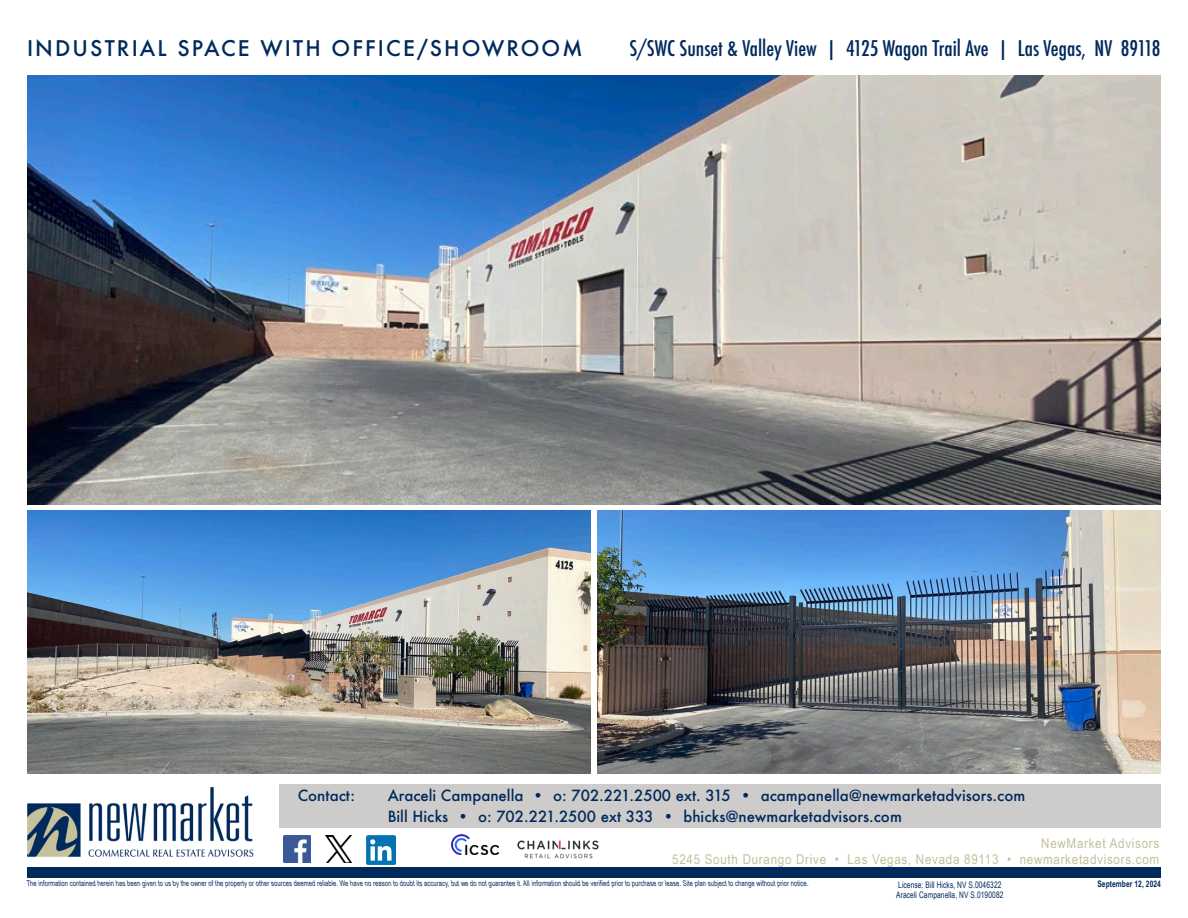
<style>
.page{position:relative;width:1188px;height:918px;background:#fff}
.page>*{position:absolute;margin:0;border:0;box-sizing:border-box;transform-origin:0 0}
.t1{font:500 condensed 21px "Futura";color:#00295c}
.t2{font:500 21px "Futura";letter-spacing:.1em;color:#00295c}
.t3{font:500 15px "Futura";color:#00295c}
.t4{font:13.5px "Arial Narrow";letter-spacing:.05em;color:#c5c09c;scale:1.05 1}
.t5{font:9px "Arial Narrow";letter-spacing:.01em;color:#00295c;scale:.9 1}
.t6{font:700 9px "Arial Narrow";letter-spacing:.01em;color:#00295c;scale:.9 1}
.t7{font:7.8px "Arial Narrow";color:#00295c;scale:.9 1}
.s1{font-stretch:condensed}
</style>
<div class="page">
<img style="left:27px;top:76px;width:1133px;height:428px">
<img style="left:27px;top:511px;width:563px;height:262px">
<div style="left:27px;top:867px;width:1134px;height:11px;background:#00295c"></div>
<img style="left:27px;top:787px;width:227px;height:70px">
<img style="left:284px;top:836px;width:26px;height:27px">
<img style="left:367px;top:835px;width:28px;height:29px">
<img style="left:451px;top:835px;width:48px;height:19px">
<img style="left:517px;top:840px;width:82px;height:19px">
<img style="left:325px;top:836px;width:27px;height:27px">
<div style="left:280px;top:784px;width:881px;height:43px;background:#ceccca"></div>
<img style="left:597px;top:511px;width:563px;height:262px">
<p class="t2" style="left:27px;top:34px;width:557px">INDUSTRIAL SPACE WITH OFFICE/SHOWROOM</p>
<p class="t1" style="left:629px;top:35px;width:533px">S/SWC Sunset &amp; Valley View | 4125 Wagon Trail Ave | Las Vegas, NV 89118</p>
<p class="t3" style="left:298px;top:785px;width:59px">Contact:</p>
<p class="t3" style="left:388px;top:785px;width:639px">Araceli Campanella <span class="s1">•</span> o: 702.221.2500 ext. 315 <span class="s1">•</span> acampanella@newmarketadvisors.com</p>
<p class="t3" style="left:388px;top:806px;width:516px">Bill Hicks <span class="s1">•</span> o: 702.221.2500 ext 333 <span class="s1">•</span> bhicks@newmarketadvisors.com</p>
<p class="t4" style="left:1041px;top:833px;width:114px">NewMarket Advisors</p>
<p class="t4" style="left:672px;top:849px;width:465px">5245 South Durango Drive • Las Vegas, Nevada 89113 • newmarketadvisors.com</p>
<p class="t6" style="left:1097px;top:877px;width:72px">September 12, 2024</p>
<p class="t7" style="left:27px;top:878px;width:870px">The information contained herein has been given to us by the ownerofthe property orothersources deemed reliable.We have no reason to doubtits accuracy,butwe do notguarantee it.Allinformation should be verified priorto purchase orlease.Site plan subjectto change withoutpriornotice.</p>
<p class="t5" style="left:898px;top:878px;width:116px">License: Bill Hicks, NV S.0046322</p>
<p class="t5" style="left:896px;top:889px;width:121px">Araceli Campanella, NV S.0190082</p>
</div>
